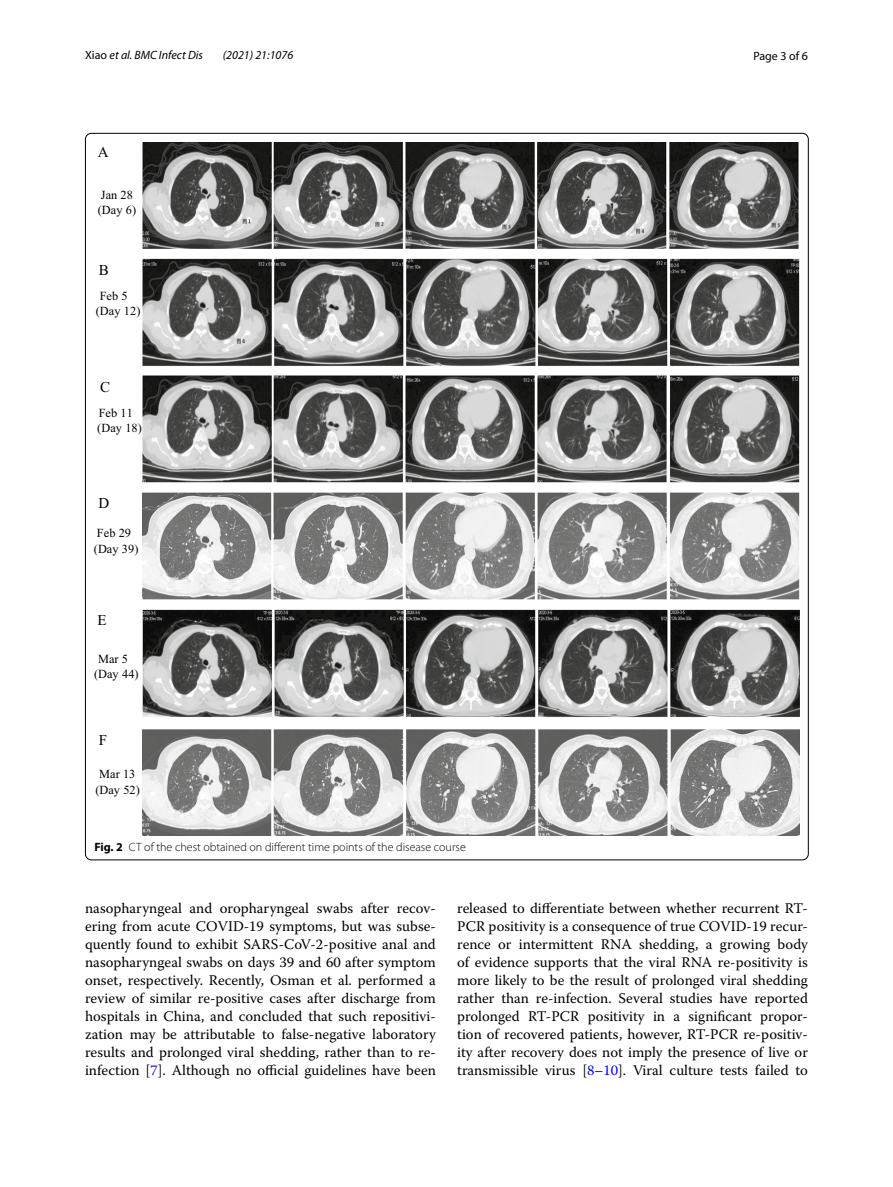
<style>
.page{position:relative;width:893px;height:1187px;background:#fff}
.page>*{position:absolute;margin:0;border:0;box-sizing:border-box;transform-origin:0 0}
.t1{font:15px "Times New Roman";color:#000}
.t2{font:14.7px/18px "Warnock Pro";color:#000;text-align:justify}
.t3{font:12.3px/15.5px "Times New Roman";color:#000}
.t4{font:300 12px "Myriad Pro";color:#000}
.t5{font:italic 12px "Myriad Pro";color:#000}
.t6{font:12px "Myriad Pro";color:#000}
.s1{font-style:normal}
.s2{font-weight:700}
.s3{color:#00f}
</style>
<div class="page">
<img style="left:142px;top:142px;width:658px;height:693px">
<p class="t5" style="left:85px;top:48px;width:120px"><span class="s1">Xiao</span> et al. BMC Infect Dis</p>
<p class="t5" style="left:223px;top:48px;width:72px">(2021) 21:1076</p>
<p class="t6" style="left:753px;top:48px;width:56px">Page 3 of 6</p>
<p class="t1" style="left:98px;top:142px;width:12px">A</p>
<p class="t3" style="left:101px;top:187px;width:33px">Jan 28</p>
<p class="t3" style="left:98px;top:202px;width:40px">(Day 6)</p>
<p class="t1" style="left:99px;top:259px;width:12px">B</p>
<p class="t3" style="left:96px;top:288px;width:46px;text-indent:4px">Feb 5 (Day 12)</p>
<p class="t1" style="left:100px;top:376px;width:12px">C</p>
<p class="t3" style="left:99px;top:405px;width:36px">Feb 11</p>
<p class="t3" style="left:97px;top:420px;width:46px">(Day 18)</p>
<p class="t1" style="left:99px;top:493px;width:12px">D</p>
<p class="t3" style="left:94px;top:525px;width:46px">Feb 29 (Day 39)</p>
<p class="t1" style="left:98px;top:610px;width:11px">E</p>
<p class="t3" style="left:94px;top:651px;width:46px;text-align:center">Mar 5 (Day 44)</p>
<p class="t1" style="left:99px;top:730px;width:10px">F</p>
<p class="t3" style="left:95px;top:766px;width:46px;text-align:center">Mar 13 (Day 52)</p>
<p class="t4" style="left:94px;top:840px;width:373px"><span class="s2">Fig. 2</span> CT of the chest obtained on different time points of the disease course</p>
<p class="t2" style="left:85px;top:899px;width:352px">nasopharyngeal and oropharyngeal swabs after recov&shy;ering from acute COVID-19 symptoms, but was subse&shy;quently found to exhibit SARS-CoV-2-positive anal and nasopharyngeal swabs on days 39 and 60 after symptom onset, respectively. Recently, Osman et al. performed a review of similar re-positive cases after discharge from hospitals in China, and concluded that such repositivi&shy;zation may be attributable to false-negative laboratory results and prolonged viral shedding, rather than to re&shy;infection [<span class="s3">7</span>]. Although no official guidelines have been</p>
<p class="t2" style="left:457px;top:899px;width:352px">released to differentiate between whether recurrent RT-PCR positivity is a consequence of true COVID-19 recur&shy;rence or intermittent RNA shedding, a growing body of evidence supports that the viral RNA re-positivity is more likely to be the result of prolonged viral shedding rather than re-infection. Several studies have reported prolonged RT-PCR positivity in a significant propor&shy;tion of recovered patients, however, RT-PCR re-positiv&shy;ity after recovery does not imply the presence of live or transmissible virus [<span class="s3">8</span>–<span class="s3">10</span>]. Viral culture tests failed to</p>
</div>
